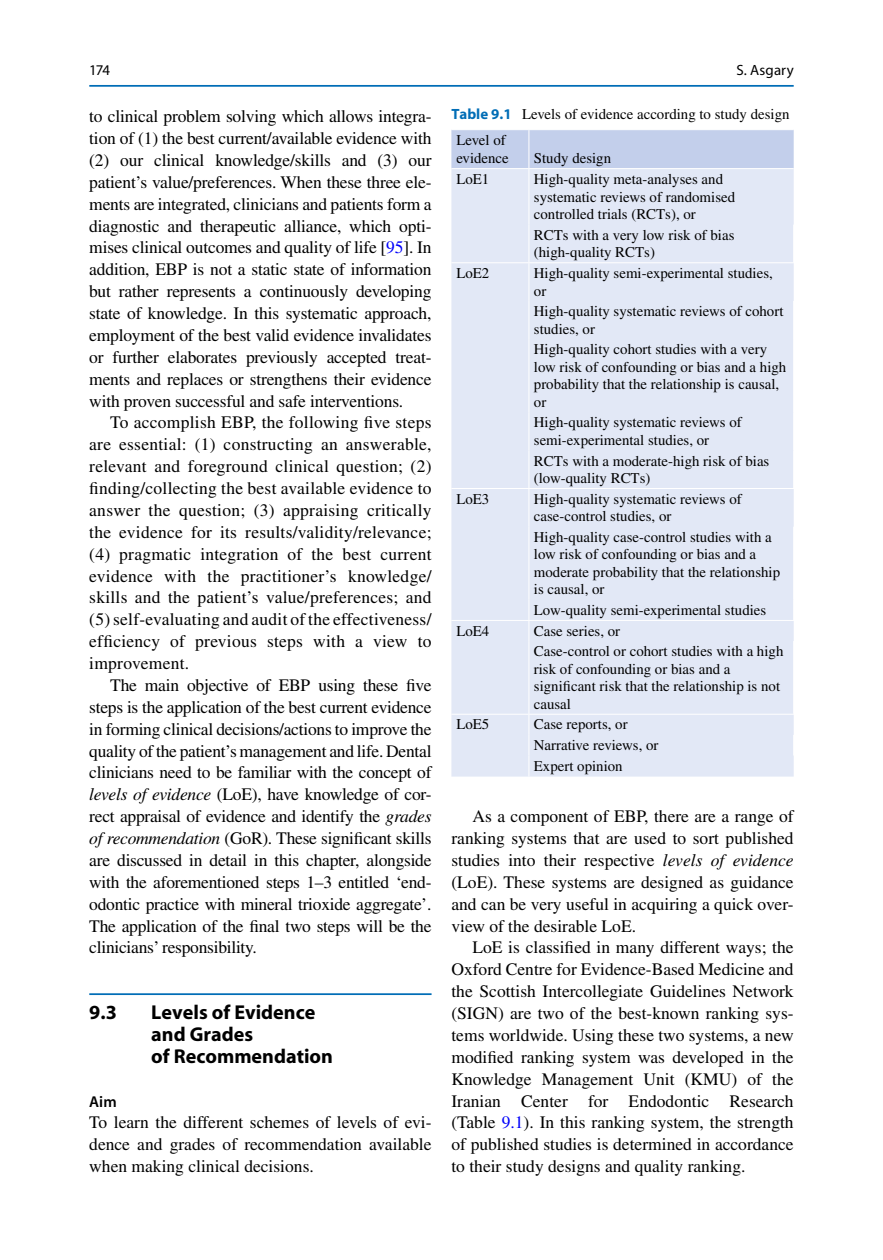
<style>
.page{position:relative;width:883px;height:1260px;background:#fff}
.page>*{position:absolute;margin:0;border:0;box-sizing:border-box;transform-origin:0 0}
.t1{font:700 20.12px/21.9px "Myriad";color:#000}
.t2{font:17.5px/21.9px "Times";color:#000;text-align:justify}
.t3{font:600 15.75px "Myriad";color:#000}
.t4{font:14.88px/17.5px "Times";color:#000}
.t5{font:14.88px "Myriad";letter-spacing:.005em;color:#000}
.s1{color:#0000fa}
.s2{font-style:italic}
.s3{font-family:"Myriad";font-weight:700;color:#006db6}
</style>
<div class="page">
<hr style="left:89px;top:993px;width:343px;height:2px;background:#006db6">
<div style="left:451px;top:130px;width:343px;height:38px;background:#c3cfeb"></div>
<div style="left:451px;top:169px;width:343px;height:608px;background:#e2e8f6"></div>
<hr style="left:528px;top:130px;width:1px;height:38px;background:#fff">
<hr style="left:528px;top:169px;width:1px;height:56px;background:#fff">
<hr style="left:528px;top:225px;width:1px;height:37px;background:#fff">
<hr style="left:793px;top:225px;width:1px;height:37px;background:#fff">
<hr style="left:451px;top:262px;width:343px;height:1px;background:#fff">
<hr style="left:528px;top:263px;width:1px;height:38px;background:#fff">
<hr style="left:528px;top:301px;width:1px;height:38px;background:#fff">
<hr style="left:793px;top:301px;width:1px;height:38px;background:#fff">
<hr style="left:528px;top:339px;width:1px;height:73px;background:#fff">
<hr style="left:793px;top:339px;width:1px;height:73px;background:#fff">
<hr style="left:528px;top:412px;width:1px;height:38px;background:#fff">
<hr style="left:793px;top:412px;width:1px;height:38px;background:#fff">
<hr style="left:528px;top:450px;width:1px;height:38px;background:#fff">
<hr style="left:793px;top:450px;width:1px;height:38px;background:#fff">
<hr style="left:451px;top:488px;width:343px;height:1px;background:#fff">
<hr style="left:528px;top:489px;width:1px;height:38px;background:#fff">
<hr style="left:528px;top:527px;width:1px;height:73px;background:#fff">
<hr style="left:793px;top:527px;width:1px;height:73px;background:#fff">
<svg style="left:793px;top:600px;width:1px;height:20px"></svg>
<hr style="left:451px;top:620px;width:343px;height:1px;background:#fff">
<svg style="left:528px;top:600px;width:1px;height:41px"></svg>
<hr style="left:528px;top:641px;width:1px;height:73px;background:#fff">
<hr style="left:793px;top:641px;width:1px;height:73px;background:#fff">
<hr style="left:529px;top:714px;width:265px;height:1px;background:#fff">
<svg style="left:793px;top:735px;width:1px;height:21px"></svg>
<hr style="left:451px;top:714px;width:78px;height:1px;background:#fff">
<svg style="left:528px;top:715px;width:1px;height:62px"></svg>
<hr style="left:89px;top:85px;width:705px;height:2px;background:#006db6">
<p class="t5" style="left:89px;top:64px;width:22px">174</p>
<p class="t2" style="left:89px;top:107px;width:344px">to clinical problem solving which allows integra&shy;tion of (1) the best current/available evidence with (2) our clinical knowledge/skills and (3) our patient’s value/preferences. When these three ele&shy;ments are integrated, clinicians and patients form a diagnostic and therapeutic alliance, which opti&shy;mises clinical outcomes and quality of life [ <span class="s1">95</span> ]. In addition, EBP is not a static state of information but rather represents a continuously developing state of knowledge. In this systematic approach, employment of the best valid evidence invalidates or further elaborates previously accepted treat&shy;ments and replaces or strengthens their evidence with proven successful and safe interventions.</p>
<p class="t2" style="left:89px;top:413px;width:344px;text-indent:21px">To accomplish EBP, the following five steps are essential: (1) constructing an answerable, relevant and foreground clinical question; (2) finding/collecting the best available evidence to answer the question; (3) appraising critically the evidence for its results/validity/relevance; (4) pragmatic integration of the best current evidence with the practitioner’s knowledge/ skills and the patient’s value/preferences; and (5) self- evaluating and audit of the effectiveness/ efficiency of previous steps with a view to improvement.</p>
<p class="t2" style="left:89px;top:676px;width:344px;text-indent:21px">The main objective of EBP using these five steps is the application of the best current evidence in forming clinical decisions/actions to improve the quality of the patient’s management and life. Dental clinicians need to be familiar with the concept of <span class="s2">levels of evidence</span> (LoE), have knowledge of cor&shy;rect appraisal of evidence and identify the <span class="s2">grades of recommendation</span> (GoR). These significant skills are discussed in detail in this chapter, alongside with the aforementioned steps 1–3 entitled ‘end&shy;odontic practice with mineral trioxide aggregate’.<br>The application of the final two steps will be the clinicians’ responsibility.</p>
<p class="t1" style="left:89px;top:1003px;width:29px">9.3</p>
<p class="t1" style="left:151px;top:1003px;width:183px">Levels of Evidence and Grades<br>of Recommendation</p>
<p class="t3" style="left:89px;top:1095px;width:29px">Aim</p>
<p class="t2" style="left:89px;top:1113px;width:344px">To learn the different schemes of levels of evi&shy;dence and grades of recommendation available when making clinical decisions.</p>
<p class="t5" style="left:737px;top:64px;width:59px">S. Asgary</p>
<p class="t4" style="left:456px;top:102px;width:335px;line-height:26.6px;text-indent:-5px"><span class="s3">Table 9.1</span> Levels of evidence according to study design<br>Level of</p>
<p class="t4" style="left:456px;top:150px;width:54px">evidence</p>
<p class="t4" style="left:534px;top:150px;width:79px">Study design</p>
<p class="t4" style="left:456px;top:172px;width:35px">LoE1</p>
<p class="t4" style="left:534px;top:172px;width:203px">High-quality meta-analyses and systematic reviews of randomised controlled trials (RCTs), or</p>
<p class="t4" style="left:534px;top:228px;width:202px">RCTs with a very low risk of bias (high-quality RCTs)</p>
<p class="t4" style="left:456px;top:266px;width:35px">LoE2</p>
<p class="t4" style="left:534px;top:266px;width:240px">High-quality semi-experimental studies, or</p>
<p class="t4" style="left:534px;top:304px;width:251px">High-quality systematic reviews of cohort studies, or</p>
<p class="t4" style="left:534px;top:342px;width:254px">High-quality cohort studies with a very low risk of confounding or bias and a high probability that the relationship is causal, or</p>
<p class="t4" style="left:534px;top:415px;width:209px">High-quality systematic reviews of semi-experimental studies, or</p>
<p class="t4" style="left:534px;top:453px;width:237px">RCTs with a moderate-high risk of bias (low-quality RCTs)</p>
<p class="t4" style="left:456px;top:491px;width:35px">LoE3</p>
<p class="t4" style="left:534px;top:491px;width:209px">High-quality systematic reviews of case-control studies, or</p>
<p class="t4" style="left:534px;top:530px;width:248px">High-quality case-control studies with a low risk of confounding or bias and a moderate probability that the relationship is causal, or</p>
<p class="t4" style="left:534px;top:603px;width:234px">Low-quality semi-experimental studies</p>
<p class="t4" style="left:456px;top:623px;width:35px">LoE4</p>
<p class="t4" style="left:534px;top:622px;width:251px;line-height:20.7px">Case series, or<br>Case-control or cohort studies with a high</p>
<p class="t4" style="left:534px;top:661px;width:248px">risk of confounding or bias and a significant risk that the relationship is not causal</p>
<p class="t4" style="left:456px;top:717px;width:35px">LoE5</p>
<p class="t4" style="left:534px;top:716px;width:126px;line-height:20.7px">Case reports, or<br>Narrative reviews, or<br>Expert opinion</p>
<p class="t2" style="left:451px;top:807px;width:344px;text-indent:21px">As a component of EBP, there are a range of ranking systems that are used to sort published studies into their respective <span class="s2">levels of evidence </span>(LoE). These systems are designed as guidance and can be very useful in acquiring a quick over&shy;view of the desirable LoE.</p>
<p class="t2" style="left:451px;top:938px;width:344px;text-indent:21px">LoE is classified in many different ways; the Oxford Centre for Evidence-Based Medicine and the Scottish Intercollegiate Guidelines Network (SIGN) are two of the best-known ranking sys&shy;tems worldwide. Using these two systems, a new modified ranking system was developed in the Knowledge Management Unit (KMU) of the Iranian Center for Endodontic Research (Table <span class="s1">9.1</span> ). In this ranking system, the strength of published studies is determined in accordance to their study designs and quality ranking.</p>
</div>
